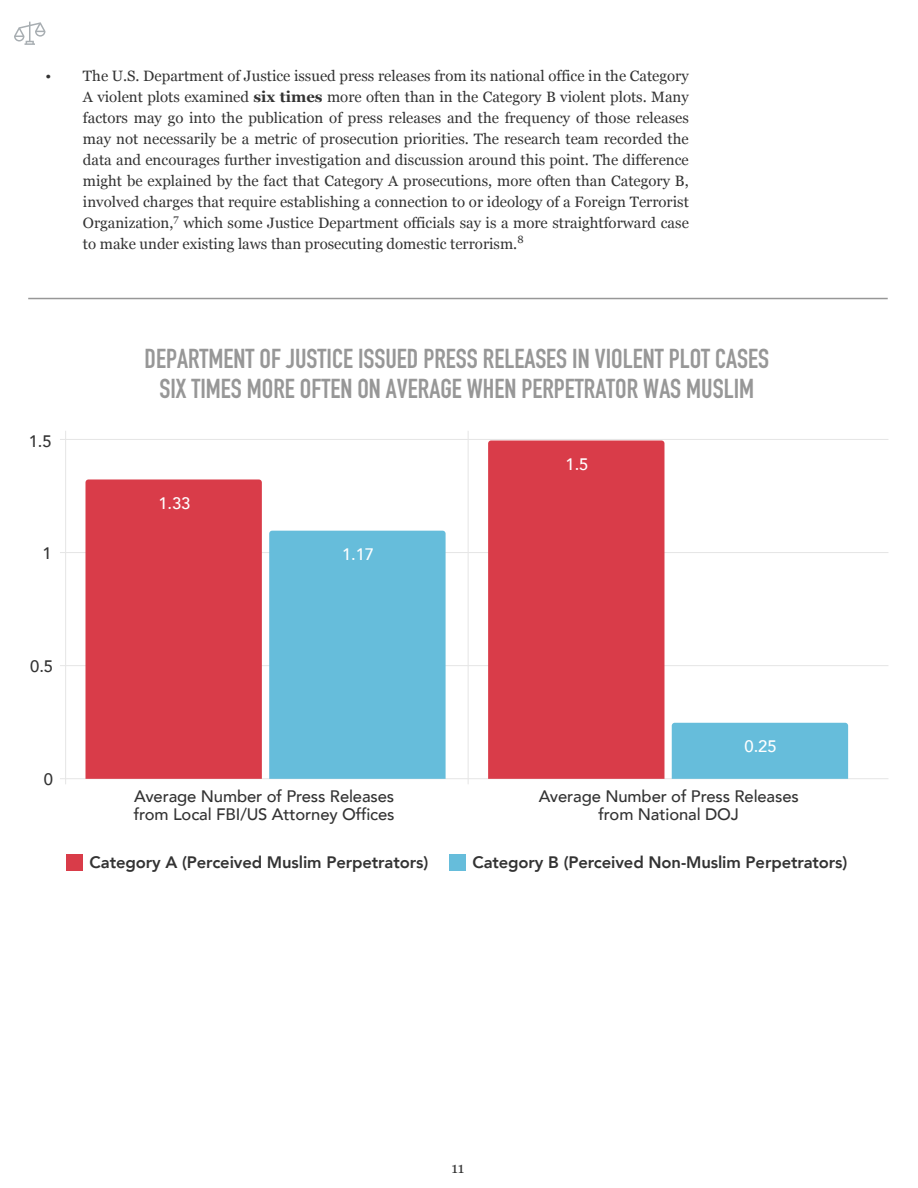
<style>
.page{position:relative;width:918px;height:1188px;background:#fff}
.page>*{position:absolute;margin:0;border:0;box-sizing:border-box;transform-origin:0 0}
.t1{font:700 27px/30px "DIN Condensed";color:#979797;text-align:center}
.t2{font:500 16.65px/17.7px "Avenir";letter-spacing:-.005em;color:#333}
.t3{font:800 16.65px "Avenir";letter-spacing:-.005em;color:#333}
.t4{font:500 16.65px "Avenir";color:#fff}
.t5{font:15px/21px "Georgia";color:#333;text-align:justify}
.s1{font-weight:700}
</style>
<div class="page">
<svg style="left:14px;top:22px;width:31px;height:23px"></svg>
<div style="left:66px;top:854px;width:17px;height:17px;background:#d93c49"></div>
<div style="left:449px;top:854px;width:17px;height:17px;background:#66bddb"></div>
<hr style="left:65px;top:431px;width:1px;height:353px;background:#e6e6e6">
<hr style="left:468px;top:431px;width:1px;height:353px;background:#e6e6e6">
<hr style="left:60px;top:778px;width:828px;height:1px;background:#e6e6e6">
<hr style="left:60px;top:665px;width:828px;height:1px;background:#e6e6e6">
<hr style="left:60px;top:552px;width:828px;height:1px;background:#e6e6e6">
<hr style="left:60px;top:439px;width:828px;height:1px;background:#e6e6e6">
<div style="left:85px;top:479px;width:177px;height:300px;background:#d93c49"></div>
<div style="left:488px;top:440px;width:176px;height:339px;background:#d93c49"></div>
<div style="left:672px;top:723px;width:176px;height:56px;background:#66bddb"></div>
<div style="left:269px;top:531px;width:177px;height:248px;background:#66bddb"></div>
<hr style="left:29px;top:298px;width:858px;height:1px;background:#979797">
<p class="t5" style="left:83px;top:65px;width:607px;text-indent:-37px">• The U.S. Department of Justice issued press releases from its national office in the Category A violent plots examined <span class="s1">six times</span> more often than in the Category B violent plots. Many factors may go into the publication of press releases and the frequency of those releases may not necessarily be a metric of prosecution priorities. The research team recorded the data and encourages further investigation and discussion around this point. The difference might be explained by the fact that Category A prosecutions, more often than Category B, involved charges that require establishing a connection to or ideology of a Foreign Terrorist Organization,<sup>7</sup> which some Justice Department officials say is a more straightforward case to make under existing laws than prosecuting domestic terrorism.<sup>8</sup></p>
<p class="t2" style="left:29px;top:431px;width:24px">1.5</p>
<p class="t2" style="left:42px;top:544px;width:11px">1</p>
<h1 class="t1" style="left:145px;top:343px;width:626px">DEPARTMENT OF JUSTICE ISSUED PRESS RELEASES IN VIOLENT PLOT CASES<br>SIX TIMES MORE OFTEN ON AVERAGE WHEN PERPETRATOR WAS MUSLIM</h1>
<p class="t4" style="left:158px;top:489px;width:33px">1.33</p>
<p class="t4" style="left:342px;top:540px;width:33px">1.17</p>
<p class="t4" style="left:566px;top:450px;width:24px">1.5</p>
<p class="t2" style="left:30px;top:656px;width:24px">0.5</p>
<p class="t2" style="left:44px;top:769px;width:11px">0</p>
<p class="t4" style="left:745px;top:732px;width:33px">0.25</p>
<p class="t2" style="left:134px;top:787px;width:262px">Average Number of Press Releases from Local FBI/US Attorney Offices</p>
<p class="t2" style="left:539px;top:787px;width:262px;text-align:center">Average Number of Press Releases from National DOJ</p>
<p class="t3" style="left:90px;top:849px;width:340px">Category A (Perceived Muslim Perpetrators)</p>
<p class="t3" style="left:472px;top:849px;width:377px">Category B (Perceived Non-Muslim Perpetrators)</p>
<p class="t5" style="left:452px;top:1157px;width:14px">11</p>
</div>
